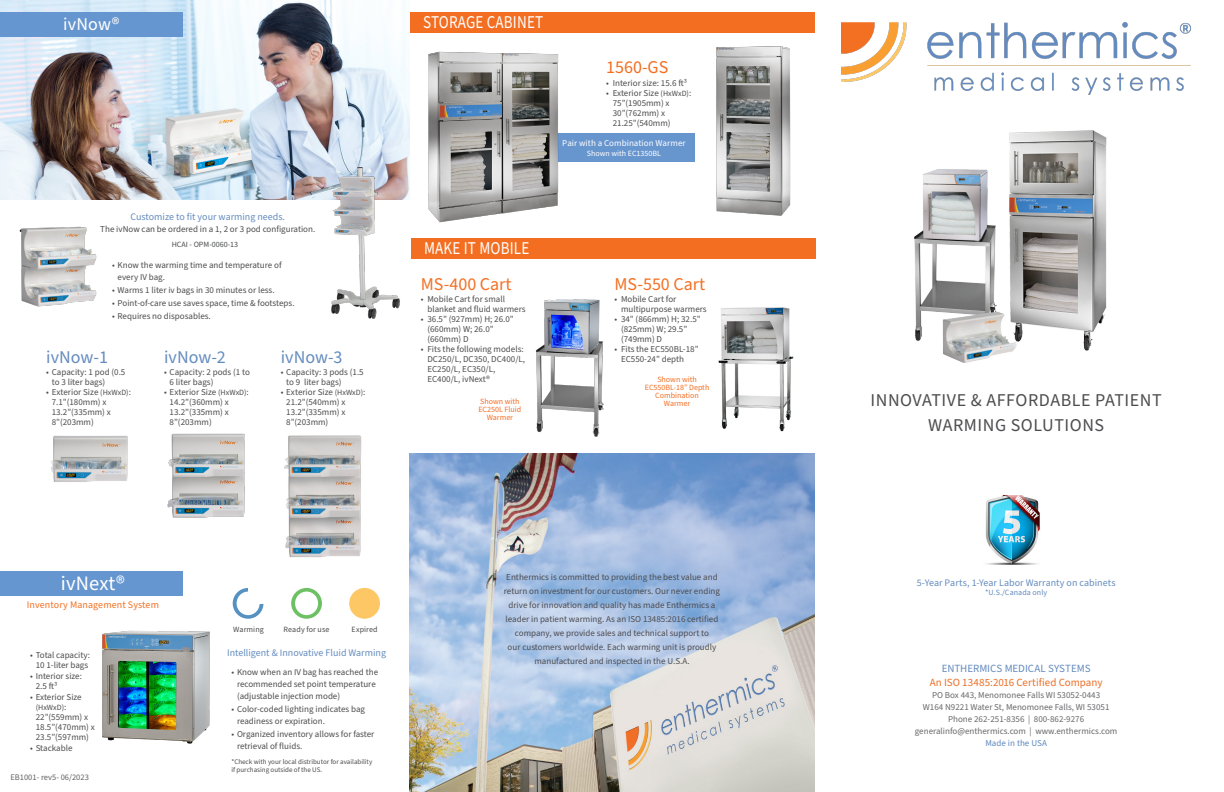
<style>
.page{position:relative;width:1224px;height:792px;background:#fff}
.page>*{position:absolute;margin:0;border:0;box-sizing:border-box;transform-origin:0 0}
.t1{font:20.4px "Source Sans Pro";letter-spacing:.01em;color:#fff}
.t2{font:18px/25px "Source Sans Pro";letter-spacing:.03em;color:#4d4c4f;text-align:center}
.t3{font:18px "Source Sans Pro";letter-spacing:.01em;color:#fff;scale:.84 1}
.t4{font:18px "Source Sans Pro";color:#658cbf}
.t5{font:18px "Source Sans Pro";color:#f37124}
.EC_units{font:18px "Source Sans Pro";color:#f36e21}
.t6{font:18px "Source Sans Pro";letter-spacing:.01em;color:#fff}
.t7{font:11px "Source Sans Pro";letter-spacing:-.005em;color:#eb7028}
.t8{font:11px "Source Sans Pro";letter-spacing:-.005em;color:#658cbf}
.t9{font:10px "Source Sans Pro";color:#658cbf}
.t10{font:10px "Source Sans Pro";letter-spacing:.01em;color:#f37124}
.Body_bullets{font:9px/10px "Source Sans Pro";color:#4d4c4f}
.t11{font:9px "Source Sans Pro";color:#69696c}
.t12{font:9px "Source Sans Pro";letter-spacing:.005em;color:#fff}
.t13{font:9px "Source Sans Pro";color:#5f88bd}
.Body_text{font:8.5px "Source Sans Pro";color:#636366}
.t14{font:8px/8px "Source Sans Pro";color:#f37126;text-align:center}
.t15{font:8px "Source Sans Pro";letter-spacing:.01em;color:#4d4c4f}
.t16{font:8px "Source Sans Pro";color:#fff}
.t17{font:8px "Source Sans Pro";letter-spacing:.01em;color:#658cbf}
.Body_bullets-2{font:8px "Source Sans Pro";color:#4b4c4d}
.Body_bullets-3{font:7px/8px "Source Sans Pro";color:#4d4c4f}
.s1{font-size:8px}
.s2{font-size:9px}
</style>
<div class="page">
<img style="left:842px;top:23px;width:349px;height:72px">
<div style="left:410px;top:12px;width:404px;height:21px;background:#f36e21"></div>
<div style="left:551px;top:134px;width:144px;height:28px;background:#6795ce"></div>
<img style="left:716px;top:46px;width:75px;height:170px">
<img style="left:51px;top:435px;width:77px;height:47px">
<img style="left:167px;top:433px;width:78px;height:85px">
<img style="left:284px;top:435px;width:78px;height:123px">
<img style="left:0;top:0;width:410px;height:200px">
<img style="left:329px;top:165px;width:73px;height:154px">
<div style="left:0;top:12px;width:183px;height:25px;background:#6696cf"></div>
<img style="left:20px;top:226px;width:77px;height:81px">
<img style="left:102px;top:630px;width:108px;height:114px">
<div style="left:0;top:572px;width:183px;height:24px;background:#6696cf"></div>
<img style="left:718px;top:307px;width:76px;height:125px">
<img style="left:535px;top:299px;width:69px;height:138px">
<div style="left:411px;top:238px;width:404px;height:21px;background:#f36e21"></div>
<img style="left:410px;top:454px;width:404px;height:338px">
<div style="left:349px;top:588px;width:31px;height:31px;background:#fec766;border-radius:50%"></div>
<svg style="left:291px;top:588px;width:31px;height:31px"></svg>
<div style="left:295px;top:592px;width:23px;height:23px;background:#fff;border-radius:50%"></div>
<svg style="left:233px;top:588px;width:31px;height:31px"></svg>
<div style="left:237px;top:592px;width:23px;height:23px;background:#fff;border-radius:50%"></div>
<div style="left:248px;top:585px;width:16px;height:18px;background:#fff"></div>
<img style="left:914px;top:130px;width:193px;height:233px">
<img style="left:428px;top:51px;width:154px;height:172px">
<img style="left:985px;top:495px;width:55px;height:69px">
<p class="t6" style="left:63px;top:12px;width:58px">ivNow®</p>
<p class="t9" style="left:131px;top:210px;width:156px">Customize to fit your warming needs.</p>
<p class="Body_bullets" style="left:100px;top:225px;width:217px">The ivNow can be ordered in a 1, 2 or 3 pod configuration.</p>
<p class="Body_bullets-2" style="left:172px;top:239px;width:68px">HCAI - OPM-0060-13</p>
<p class="Body_bullets" style="left:118px;top:259px;width:166px;line-height:12px;text-indent:-6px">• Know the warming time and temperature of every IV bag.</p>
<p class="Body_bullets" style="left:112px;top:285px;width:164px">• Warms 1 liter iv bags in 30 minutes or less.</p>
<p class="Body_bullets" style="left:112px;top:298px;width:184px">• Point-of-care use saves space, time &amp; footsteps.</p>
<p class="Body_bullets" style="left:112px;top:311px;width:100px">• Requires no disposables.</p>
<p class="t4" style="left:46px;top:345px;width:63px">ivNow-1</p>
<p class="Body_bullets" style="left:52px;top:367px;width:75px;text-indent:-5px">• Capacity: 1 pod (0.5 to 3 liter bags)</p>
<p class="Body_bullets" style="left:52px;top:387px;width:81px;text-indent:-5px">• Exterior Size <span class="s1">(HxWxD)</span>:<br>7.1”(180mm) x<br>13.2”(335mm) x<br>8”(203mm)</p>
<p class="t4" style="left:164px;top:345px;width:63px">ivNow-2</p>
<p class="Body_bullets" style="left:170px;top:367px;width:82px;text-indent:-5px">• Capacity: 2 pods (1 to<br>6 liter bags)</p>
<p class="Body_bullets" style="left:170px;top:387px;width:81px;text-indent:-5px">• Exterior Size <span class="s1">(HxWxD)</span>:<br>14.2”(360mm) x<br>13.2”(335mm) x<br>8”(203mm)</p>
<p class="t4" style="left:281px;top:345px;width:63px">ivNow-3</p>
<p class="Body_bullets" style="left:286px;top:367px;width:79px;text-indent:-5px">• Capacity: 3 pods (1.5 to 9 liter bags)</p>
<p class="Body_bullets" style="left:286px;top:387px;width:81px;text-indent:-5px">• Exterior Size <span class="s1">(HxWxD)</span>:<br>21.2”(540mm) x<br>13.2”(335mm) x<br>8”(203mm)</p>
<p class="t3" style="left:423px;top:10px;width:144px">STORAGE CABINET</p>
<p class="EC_units" style="left:606px;top:55px;width:64px">1560-GS</p>
<p class="Body_bullets" style="left:606px;top:78px;width:82px">• Interior size: 15.6 ft3</p>
<p class="Body_bullets" style="left:613px;top:88px;width:80px;text-indent:-7px">• Exterior Size <span class="s1">(HxWxD)</span>:<br>75”(1905mm) x<br>30”(762mm) x<br>21.25”(540mm)</p>
<p class="t12" style="left:562px;top:137px;width:125px">Pair with a Combination Warmer</p>
<p class="t16" style="left:587px;top:148px;width:76px">Shown with EC1350BL</p>
<p class="t3" style="left:424px;top:236px;width:127px">MAKE IT MOBILE</p>
<p class="t5" style="left:421px;top:272px;width:92px">MS-400 Cart</p>
<p class="Body_bullets" style="left:427px;top:295px;width:100px;text-indent:-7px">• Mobile Cart for small blanket and fluid warmers</p>
<p class="Body_bullets" style="left:427px;top:315px;width:88px;text-indent:-7px">• 36.5” (927mm) H; 26.0” (660mm) W; 26.0” (660mm) D</p>
<p class="Body_bullets" style="left:427px;top:345px;width:99px;text-indent:-7px">• Fits the following models:<br>DC250/L, DC350, DC400/L,<br>EC250/L, EC350/L,<br>EC400/L, ivNext®</p>
<p class="t14" style="left:478px;top:398px;width:44px">Shown with<br>EC250L Fluid<br>Warmer</p>
<p class="t5" style="left:615px;top:272px;width:92px">MS-550 Cart</p>
<p class="Body_bullets" style="left:621px;top:295px;width:87px;text-indent:-7px">• Mobile Cart for multipurpose warmers</p>
<p class="Body_bullets" style="left:621px;top:315px;width:81px;text-indent:-7px">• 34” (866mm) H; 32.5” (825mm) W; 29.5” (749mm) D</p>
<p class="Body_bullets" style="left:621px;top:345px;width:79px;text-indent:-7px">• Fits the EC550BL-18”<br>EC550-24” depth</p>
<p class="t14" style="left:645px;top:376px;width:66px">Shown with<br>EC550BL-18” Depth<br>Combination<br>Warmer</p>
<p class="t1" style="left:61px;top:570px;width:65px">ivNext®</p>
<p class="t10" style="left:27px;top:598px;width:134px">Inventory Management System</p>
<p class="Body_bullets" style="left:30px;top:650px;width:61px;text-align:center">• Total capacity:<br>10 1-liter bags</p>
<p class="Body_bullets" style="left:36px;top:671px;width:48px;text-indent:-6px">• Interior size:<br>2.5 ft3</p>
<p class="Body_bullets" style="left:30px;top:693px;width:53px">• Exterior Size</p>
<p class="t15" style="left:36px;top:702px;width:32px">(HxWxD)<span class="s2">:</span></p>
<p class="Body_bullets" style="left:36px;top:713px;width:61px">22”(559mm) x<br>18.5”(470mm) x<br>23.5”(597mm)</p>
<p class="Body_bullets" style="left:30px;top:744px;width:44px">• Stackable</p>
<p class="Body_text" style="left:10px;top:772px;width:80px">EB1001- rev5- 06/2023</p>
<p class="t15" style="left:233px;top:624px;width:32px">Warming</p>
<p class="t15" style="left:284px;top:624px;width:47px">Ready for use</p>
<p class="t15" style="left:352px;top:624px;width:28px">Expired</p>
<p class="t9" style="left:227px;top:646px;width:160px">Intelligent &amp; Innovative Fluid Warming</p>
<p class="Body_bullets" style="left:237px;top:666px;width:143px;line-height:12px;text-indent:-6px">• Know when an IV bag has reached the recommended set point temperature (adjustable injection mode)</p>
<p class="Body_bullets" style="left:237px;top:703px;width:130px;line-height:12px;text-indent:-6px">• Color-coded lighting indicates bag readiness or expiration.</p>
<p class="Body_bullets" style="left:237px;top:728px;width:139px;line-height:12px;text-indent:-6px">• Organized inventory allows for faster retrieval of fluids.</p>
<p class="Body_bullets-3" style="left:231px;top:758px;width:142px">*Check with your local distributor for availability if purchasing outside of the US.</p>
<p class="Body_bullets" style="left:504px;top:571px;width:218px;line-height:14px;text-align:center">Enthermics is committed to providing the best value and return on investment for our customers. Our never ending drive for innovation and quality has made Enthermics a leader in patient warming. As an ISO 13485:2016 certified company, we provide sales and technical support to<br>our customers worldwide. Each warming unit is proudly manufactured and inspected in the U.S.A.</p>
<p class="t2" style="left:871px;top:388px;width:293px">INNOVATIVE &amp; AFFORDABLE PATIENT<br>WARMING SOLUTIONS</p>
<p class="t9" style="left:917px;top:576px;width:200px">5-Year Parts, 1-Year Labor Warranty on cabinets</p>
<p class="t17" style="left:985px;top:587px;width:64px">*U.S./Canada only</p>
<p class="t8" style="left:942px;top:661px;width:150px">ENTHERMICS MEDICAL SYSTEMS</p>
<p class="t7" style="left:930px;top:675px;width:174px">An ISO 13485:2016 Certified Company</p>
<p class="t11" style="left:932px;top:689px;width:170px">PO Box 443, Menomonee Falls WI 53052-0443</p>
<p class="t11" style="left:923px;top:701px;width:188px">W164 N9221 Water St, Menomonee Falls, WI 53051</p>
<p class="t11" style="left:948px;top:713px;width:138px">Phone 262-251-8356 | 800-862-9276</p>
<p class="t11" style="left:915px;top:725px;width:204px">generalinfo@enthermics.com | www.enthermics.com</p>
<p class="t13" style="left:985px;top:737px;width:63px">Made in the USA</p>
</div>
